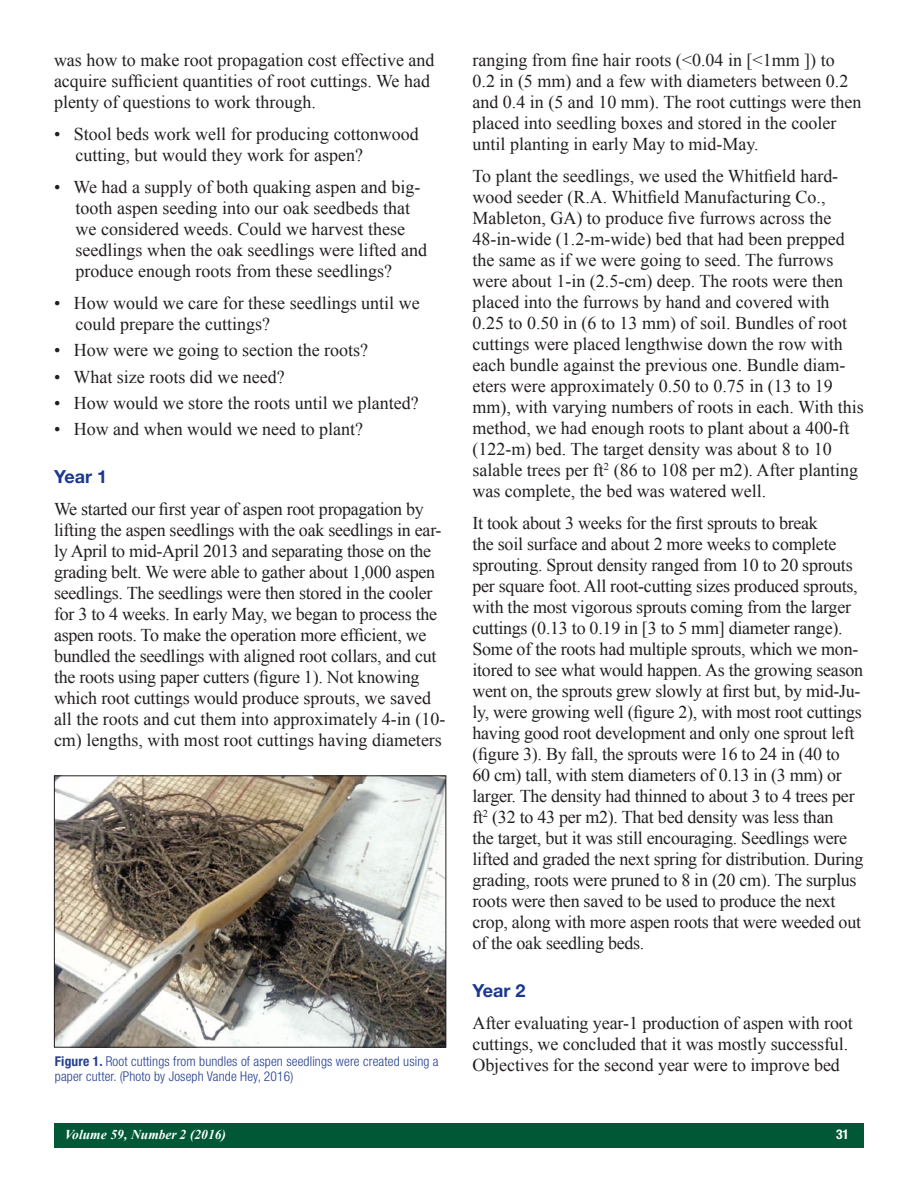
<style>
.page{position:relative;width:918px;height:1188px;background:#fff}
.page>*{position:absolute;margin:0;border:0;box-sizing:border-box;transform-origin:0 0}
.t1{font:18px/21px "Times New Roman";letter-spacing:-.005em;color:#231f20}
.Body_Head_2{font:700 18px "Helvetica Neue LT Std";color:#1b388c}
.Captions{font:300 condensed 13.5px/15px "Helvetica Neue LT Std";letter-spacing:.01em;color:#253f8e}
.t2{font:italic 700 13.5px "Times New Roman";color:#fff}
.t3{font:700 condensed 13.5px "Helvetica Neue LT Std";color:#fff}
.s1{font-weight:700}
</style>
<div class="page">
<div style="left:54px;top:1123px;width:810px;height:25px;background:#005837"></div>
<img style="left:56px;top:777px;width:388px;height:269px">
<div style="left:54px;top:775px;width:392px;height:273px;border:1px solid #231f20"></div>
<p class="t1" style="left:54px;top:50px;width:382px">was how to make root propagation cost effective and acquire sufficient quantities of root cuttings. We had plenty of questions to work through.</p>
<p class="t1" style="left:76px;top:123px;width:345px;text-indent:-22px">• Stool beds work well for producing cottonwood cutting, but would they work for aspen?</p>
<p class="t1" style="left:76px;top:176px;width:353px;text-indent:-22px">• We had a supply of both quaking aspen and big&shy;tooth aspen seeding into our oak seedbeds that we considered weeds. Could we harvest these seedlings when the oak seedlings were lifted and produce enough roots from these seedlings?</p>
<p class="t1" style="left:76px;top:292px;width:346px;text-indent:-22px">• How would we care for these seedlings until we could prepare the cuttings?</p>
<p class="t1" style="left:54px;top:339px;width:316px">• How were we going to section the roots?</p>
<p class="t1" style="left:54px;top:366px;width:232px">• What size roots did we need?</p>
<p class="t1" style="left:54px;top:392px;width:366px">• How would we store the roots until we planted?</p>
<p class="t1" style="left:54px;top:419px;width:311px">• How and when would we need to plant?</p>
<p class="Body_Head_2" style="left:54px;top:466px;width:55px">Year 1</p>
<p class="t1" style="left:54px;top:498px;width:393px">We started our first year of aspen root propagation by lifting the aspen seedlings with the oak seedlings in ear&shy;ly April to mid-April 2013 and separating those on the grading belt. We were able to gather about 1,000 aspen seedlings. The seedlings were then stored in the cooler for 3 to 4 weeks. In early May, we began to process the aspen roots. To make the operation more efficient, we bundled the seedlings with aligned root collars, and cut the roots using paper cutters (figure 1). Not knowing which root cuttings would produce sprouts, we saved all the roots and cut them into approximately 4-in (10- cm) lengths, with most root cuttings having diameters</p>
<p class="Captions" style="left:55px;top:1053px;width:385px"><span class="s1">Figure 1.</span> Root cuttings from bundles of aspen seedlings were created using a paper cutter. (Photo by Joseph Vande Hey, 2016)</p>
<p class="t1" style="left:472px;top:50px;width:391px">ranging from fine hair roots (&lt;0.04 in [&lt;1mm ]) to 0.2 in (5 mm) and a few with diameters between 0.2 and 0.4 in (5 and 10 mm). The root cuttings were then placed into seedling boxes and stored in the cooler until planting in early May to mid-May.</p>
<p class="t1" style="left:472px;top:165px;width:393px">To plant the seedlings, we used the Whitfield hard&shy;wood seeder (R.A. Whitfield Manufacturing Co., Mableton, GA) to produce five furrows across the 48-in-wide (1.2-m-wide) bed that had been prepped the same as if we were going to seed. The furrows were about 1-in (2.5-cm) deep. The roots were then placed into the furrows by hand and covered with 0.25 to 0.50 in (6 to 13 mm) of soil. Bundles of root cuttings were placed lengthwise down the row with each bundle against the previous one. Bundle diam&shy;eters were approximately 0.50 to 0.75 in (13 to 19 mm), with varying numbers of roots in each. With this method, we had enough roots to plant about a 400-ft (122-m) bed. The target density was about 8 to 10 salable trees per ft<sup>2</sup> (86 to 108 per m2). After planting was complete, the bed was watered well.</p>
<p class="t1" style="left:472px;top:512px;width:393px">It took about 3 weeks for the first sprouts to break<br>the soil surface and about 2 more weeks to complete sprouting. Sprout density ranged from 10 to 20 sprouts per square foot. All root-cutting sizes produced sprouts, with the most vigorous sprouts coming from the larger cuttings (0.13 to 0.19 in [3 to 5 mm] diameter range).<br>Some of the roots had multiple sprouts, which we mon&shy;itored to see what would happen. As the growing season went on, the sprouts grew slowly at first but, by mid-Ju&shy;ly, were growing well (figure 2), with most root cuttings having good root development and only one sprout left (figure 3). By fall, the sprouts were 16 to 24 in (40 to<br>60 cm) tall, with stem diameters of 0.13 in (3 mm) or larger. The density had thinned to about 3 to 4 trees per ft<sup>2</sup> (32 to 43 per m2). That bed density was less than<br>the target, but it was still encouraging. Seedlings were lifted and graded the next spring for distribution. During grading, roots were pruned to 8 in (20 cm). The surplus roots were then saved to be used to produce the next crop, along with more aspen roots that were weeded out of the oak seedling beds.</p>
<p class="Body_Head_2" style="left:472px;top:980px;width:55px">Year 2</p>
<p class="t1" style="left:472px;top:1012px;width:382px">After evaluating year-1 production of aspen with root cuttings, we concluded that it was mostly successful.<br>Objectives for the second year were to improve bed</p>
<p class="t2" style="left:65px;top:1125px;width:163px">Volume 59, Number 2 (2016)</p>
<p class="t3" style="left:836px;top:1126px;width:14px">31</p>
</div>
